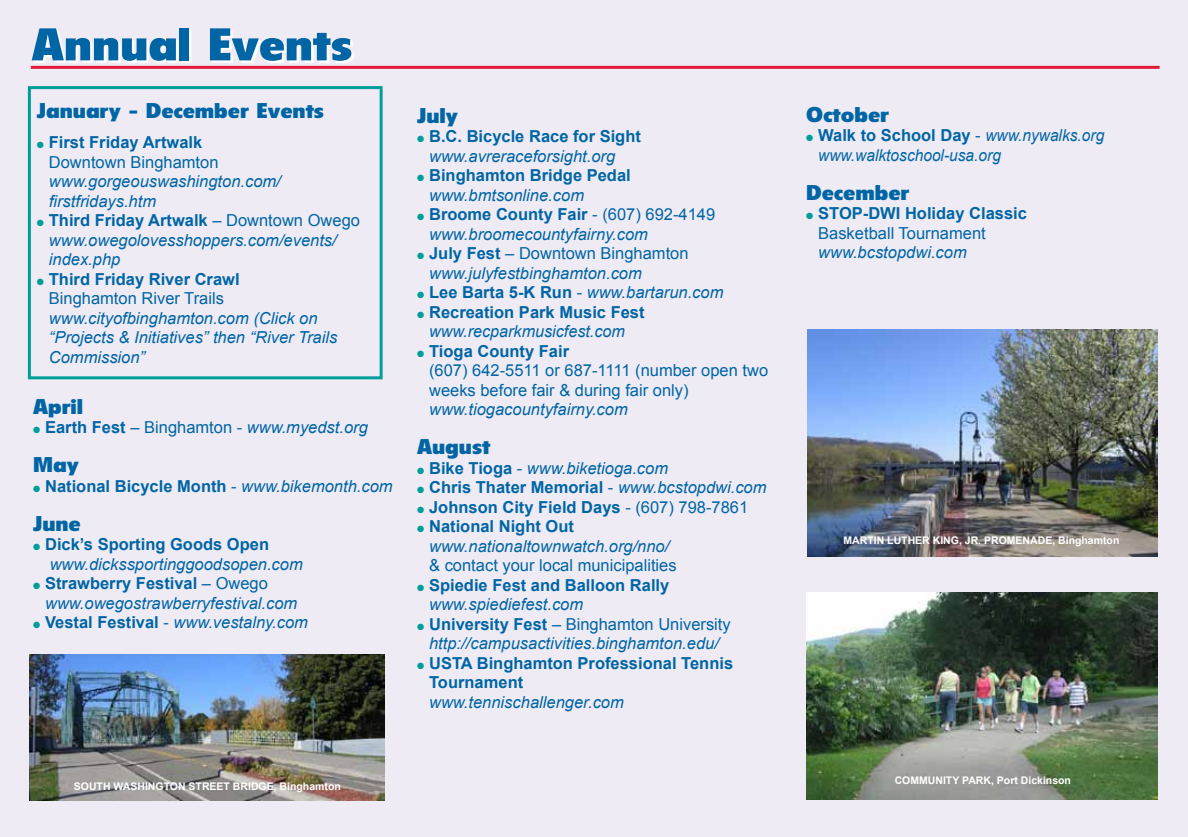
<style>
.page{position:relative;width:1188px;height:837px;background:#fff}
.page>*{position:absolute;margin:0;border:0;box-sizing:border-box;transform-origin:0 0}
.t1{font:900 condensed 45px "Flyer LT Std";color:#0065a4;scale:1.25 1}
.t2{font:900 condensed 21px "Flyer LT Std";color:#0065a4;scale:1.25 1}
.t3{font:italic 16.5px/19.5px "Arial";color:#0065a4}
.t4{font:700 16.5px/19.5px "Arial";color:#0065a4}
.t5{font:16.5px/19.5px "Arial";color:#0065a4}
.t6{font:italic 16.5px/19.5px "Arial";color:#0065a4;scale:.94 1}
.t7{font:700 10.5px "Arial";color:#fff}
.s1{color:#009e98}
.s2{font-weight:700;font-style:normal}
.s3{font-style:normal}
.s4{font-weight:400}
.s5{font-weight:400;font-style:italic}
.s6{font-weight:700}
.s7{font-style:italic}
</style>
<div class="page">
<div style="left:1px;top:1px;width:1186px;height:835px;background:#efebf5"></div>
<div style="left:34px;top:31px;width:320px;height:32px;background:linear-gradient(to right,#f8f7fb,#f7f5fa)"></div>
<hr style="left:31px;top:66px;width:1129px;height:3px;background:#e31837">
<img style="left:807px;top:329px;width:350px;height:227px">
<div style="left:28px;top:86px;width:355px;height:293px;border:3px solid #009e98"></div>
<img style="left:30px;top:655px;width:355px;height:145px">
<img style="left:807px;top:592px;width:351px;height:208px">
<p class="t1" style="left:32px;top:18px;width:258px">Annual Events</p>
<p class="t2" style="left:37px;top:98px;width:231px">January - December Events</p>
<p class="t3" style="left:49px;top:133px;width:234px;text-indent:-12px"><span class="s1">●</span> <span class="s2">First Friday Artwalk<br></span><span class="s3">Downtown Binghamton </span>www.gorgeouswashington.com/ firstfridays.htm</p>
<p class="t3" style="left:49px;top:211px;width:313px;text-indent:-12px"><span class="s1">●</span> <span class="s2">Third Friday Artwalk</span> <span class="s3">– Downtown Owego </span>www.owegolovesshoppers.com/events/ index.php</p>
<p class="t3" style="left:49px;top:269px;width:290px;text-indent:-12px"><span class="s1">●</span> <span class="s2">Third Friday River Crawl<br></span><span class="s3">Binghamton River Trails </span>www.cityofbinghamton.com (Click on “Projects &amp; Initiatives” then “River Trails<br>Commission”</p>
<p class="t2" style="left:33px;top:394px;width:42px">April</p>
<p class="t3" style="left:33px;top:418px;width:336px"><span class="s1">●</span> <span class="s2">Earth Fest</span> <span class="s3">– Binghamton -</span> www.myedst.org</p>
<p class="t2" style="left:33px;top:453px;width:38px">May</p>
<p class="t4" style="left:33px;top:477px;width:361px"><span class="s1">●</span> National Bicycle Month <span class="s4">-</span> <span class="s5">www.bikemonth.com</span></p>
<p class="t2" style="left:33px;top:511px;width:40px">June</p>
<p class="t3" style="left:50px;top:535px;width:255px;text-indent:-17px"><span class="s1">●</span> <span class="s2">Dick’s Sporting Goods Open </span>www.dickssportinggoodsopen.com</p>
<p class="t3" style="left:45px;top:574px;width:254px;text-indent:-12px"><span class="s1">●</span> <span class="s2">Strawberry Festival</span> <span class="s3">– Owego </span>www.owegostrawberryfestival.com</p>
<p class="t3" style="left:33px;top:613px;width:276px"><span class="s1">●</span> <span class="s2">Vestal Festival</span> <span class="s3">-</span> www.vestalny.com</p>
<p class="t2" style="left:417px;top:103px;width:34px">July</p>
<p class="t3" style="left:429px;top:127px;width:213px;text-indent:-12px"><span class="s1">●</span> <span class="s2">B.C. Bicycle Race for Sight </span>www.avreraceforsight.org</p>
<p class="t4" style="left:429px;top:166px;width:203px;text-indent:-12px"><span class="s1">●</span> Binghamton Bridge Pedal <span class="s5">www.bmtsonline.com</span></p>
<p class="t3" style="left:429px;top:205px;width:288px;text-indent:-12px"><span class="s1">●</span> <span class="s2">Broome County Fair</span> <span class="s3">- (607) 692-4149 </span>www.broomecountyfairny.com</p>
<p class="t3" style="left:429px;top:244px;width:261px;text-indent:-12px"><span class="s1">●</span> <span class="s2">July Fest</span> <span class="s3">– Downtown Binghamton </span>www.julyfestbinghamton.com</p>
<p class="t3" style="left:417px;top:283px;width:308px"><span class="s1">●</span> <span class="s2">Lee Barta 5-K Run</span> <span class="s3">-</span> www.bartarun.com</p>
<p class="t3" style="left:417px;top:302px;width:229px;text-align:center"><span class="s1">●</span> <span class="s2">Recreation Park Music Fest </span>www.recparkmusicfest.com</p>
<p class="t5" style="left:429px;top:341px;width:341px;text-indent:-12px"><span class="s1">●</span> <span class="s6">Tioga County Fair<br></span>(607) 642-5511 or 687-1111 (number open two weeks before fair &amp; during fair only) <span class="s7">www.tiogacountyfairny.com</span></p>
<p class="t2" style="left:417px;top:434px;width:60px">August</p>
<p class="t3" style="left:417px;top:458px;width:253px"><span class="s1">●</span> <span class="s2">Bike Tioga</span> <span class="s3">-</span> www.biketioga.com</p>
<p class="t4" style="left:417px;top:478px;width:351px"><span class="s1">●</span> Chris Thater Memorial <span class="s4">-</span> <span class="s5">www.bcstopdwi.com</span></p>
<p class="t4" style="left:417px;top:498px;width:333px"><span class="s1">●</span> Johnson City Field Days <span class="s4">- (607) 798-7861</span></p>
<p class="t5" style="left:429px;top:517px;width:249px;text-indent:-12px"><span class="s1">●</span> <span class="s6">National Night Out </span><span class="s7">www.nationaltownwatch.org/nno/ </span>&amp; contact your local municipalities</p>
<p class="t4" style="left:429px;top:576px;width:242px;text-indent:-12px"><span class="s1">●</span> Spiedie Fest and Balloon Rally <span class="s5">www.spiediefest.com</span></p>
<p class="t3" style="left:417px;top:614px;width:315px;text-align:center"><span class="s1">●</span> <span class="s2">University Fest</span> <span class="s3">– Binghamton University </span>http://campusactivities.binghamton.edu/</p>
<p class="t4" style="left:429px;top:654px;width:306px;text-indent:-12px"><span class="s1">●</span> USTA Binghamton Professional Tennis<br>Tournament<br><span class="s5">www.tennischallenger.com</span></p>
<p class="t7" style="left:74px;top:780px;width:268px">SOUTH WASHINGTON STREET BRIDGE, Binghamton</p>
<p class="t2" style="left:806px;top:102px;width:68px">October</p>
<p class="t6" style="left:818px;top:126px;width:306px;text-indent:-12px"><span class="s1">●</span> <span class="s2">Walk to School Day</span> <span class="s3">-</span> www.nywalks.org www.walktoschool-usa.org</p>
<p class="t2" style="left:806px;top:180px;width:84px">December</p>
<p class="t4" style="left:818px;top:204px;width:210px;text-indent:-12px"><span class="s1">●</span> STOP-DWI Holiday Classic<br><span class="s4">Basketball Tournament </span><span class="s5">www.bcstopdwi.com</span></p>
<p class="t7" style="left:844px;top:533px;width:16px">Martin</p>
<p class="t7" style="left:887px;top:533px;width:15px">Luther</p>
<p class="t7" style="left:933px;top:533px;width:67px">King, Jr. Promenade</p>
<p class="t7" style="left:1052px;top:533px;width:69px">, Binghamton</p>
<p class="t7" style="left:895px;top:773px;width:178px">COMMUNITY PARK, Port Dickinson</p>
</div>
